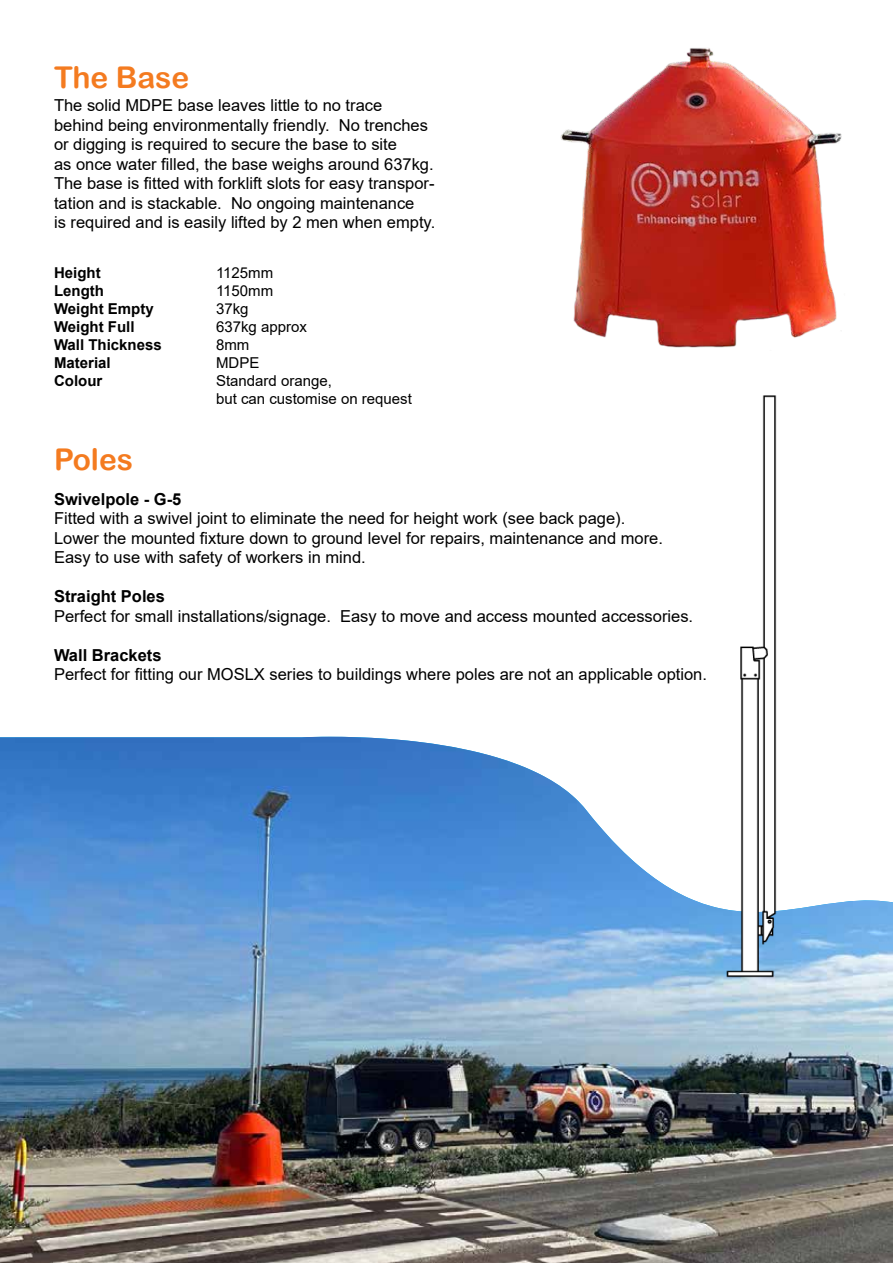
<style>
.page{position:relative;width:893px;height:1263px;background:#fff}
.page>*{position:absolute;margin:0;border:0;box-sizing:border-box;transform-origin:0 0}
.t1{font:30px "Arial Rounded MT Bold";color:#f47b20}
.t2{font:16.5px/19.5px "Arial";color:#000}
.t3{font:700 16.5px "Arial";color:#000}
.t4{font:15px/18px "Arial";color:#000}
.t5{font:700 15px "Arial";color:#000}
</style>
<div class="page">
<img style="left:0;top:737px;width:893px;height:526px">
<img style="left:560px;top:48px;width:282px;height:300px">
<img style="left:425px;top:395px;width:468px;height:629px">
<h1 class="t1" style="left:54px;top:59px;width:137px">The Base</h1>
<p class="t2" style="left:54px;top:96px;width:383px">The solid MDPE base leaves little to no trace behind being environmentally friendly. No trenches or digging is required to secure the base to site<br>as once water filled, the base weighs around 637kg.<br>The base is fitted with forklift slots for easy transpor&shy;tation and is stackable. No ongoing maintenance<br>is required and is easily lifted by 2 men when empty.</p>
<p class="t5" style="left:54px;top:262px;width:48px">Height</p>
<p class="t4" style="left:216px;top:263px;width:59px">1125mm</p>
<p class="t5" style="left:54px;top:280px;width:51px">Length</p>
<p class="t4" style="left:216px;top:281px;width:59px">1150mm</p>
<p class="t5" style="left:54px;top:298px;width:101px">Weight Empty</p>
<p class="t4" style="left:216px;top:299px;width:34px">37kg</p>
<p class="t5" style="left:54px;top:316px;width:82px">Weight Full</p>
<p class="t4" style="left:216px;top:317px;width:92px">637kg approx</p>
<p class="t5" style="left:54px;top:334px;width:109px">Wall Thickness</p>
<p class="t4" style="left:216px;top:335px;width:35px">8mm</p>
<p class="t5" style="left:54px;top:352px;width:58px">Material</p>
<p class="t4" style="left:216px;top:353px;width:45px">MDPE</p>
<p class="t5" style="left:54px;top:370px;width:50px">Colour</p>
<p class="t4" style="left:216px;top:371px;width:197px">Standard orange,<br>but can customise on request</p>
<h1 class="t1" style="left:54px;top:442px;width:81px">Poles</h1>
<p class="t3" style="left:54px;top:487px;width:129px">Swivelpole - G-5</p>
<p class="t2" style="left:54px;top:508px;width:610px">Fitted with a swivel joint to eliminate the need for height work (see back page).<br>Lower the mounted fixture down to ground level for repairs, maintenance and more.<br>Easy to use with safety of workers in mind.</p>
<p class="t3" style="left:54px;top:585px;width:112px">Straight Poles</p>
<p class="t2" style="left:54px;top:606px;width:641px">Perfect for small installations/signage. Easy to move and access mounted accessories.</p>
<p class="t3" style="left:54px;top:643px;width:109px">Wall Brackets</p>
<p class="t2" style="left:54px;top:664px;width:654px">Perfect for fitting our MOSLX series to buildings where poles are not an applicable option.</p>
</div>
